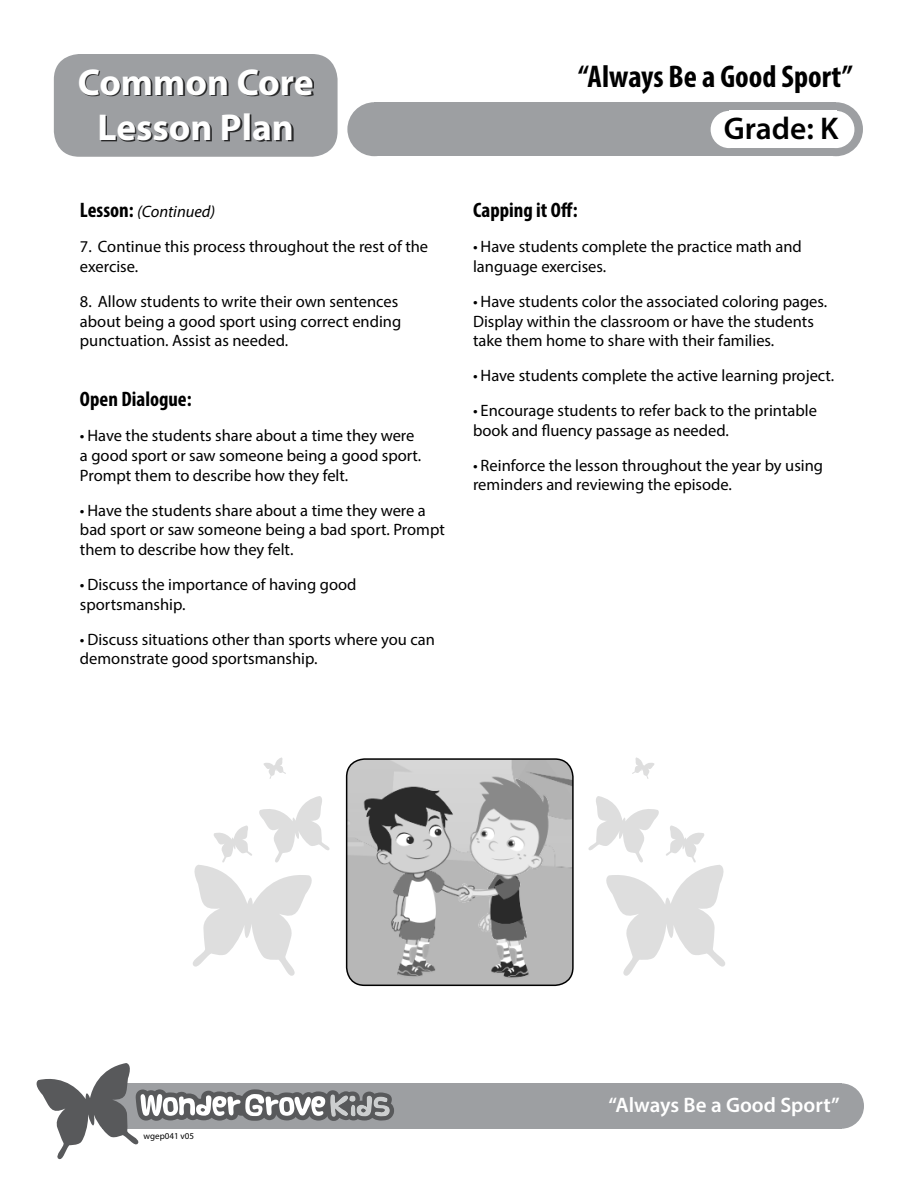
<style>
.page{position:relative;width:918px;height:1188px;background:#fff}
.page>*{position:absolute;margin:0;border:0;box-sizing:border-box;transform-origin:0 0}
.t1{font:700 37.5px/45px "Myriad Pro";color:#fff;text-align:center}
.t2{font:700 condensed 31.5px "Myriad Pro";color:#000}
.t3{font:600 31.5px "Myriad Pro";color:#000}
.t4{font:700 condensed 21px "Myriad Pro";color:#000}
.t5{font:600 21px "Myriad Pro";color:#fff}
.t6{font:16.5px/19.8px "Myriad Pro";color:#000}
.t7{font:italic 16.5px "Myriad Pro";color:#000}
.t8{font:9px "Myriad Pro";color:#000}
.s1{font-weight:700;font-style:normal;font-stretch:condensed;font-size:21px}
</style>
<div class="page">
<div style="left:54px;top:54px;width:284px;height:103px;background:#9d9fa2;border-radius:26px"></div>
<div style="left:819px;top:1083px;width:45px;height:46px;background:#9d9fa2;border-radius:50%"></div>
<div style="left:102px;top:1083px;width:739px;height:46px;background:#9d9fa2"></div>
<svg style="left:36px;top:1063px;width:358px;height:97px"></svg>
<div style="left:80px;top:70px;width:234px;height:72px;background:#000;opacity:.75"></div>
<div style="left:809px;top:102px;width:54px;height:54px;background:#9d9fa2;border-radius:50%"></div>
<div style="left:347px;top:102px;width:54px;height:54px;background:#9d9fa2;border-radius:50%"></div>
<div style="left:374px;top:102px;width:462px;height:54px;background:#9d9fa2"></div>
<div style="left:818px;top:111px;width:36px;height:37px;background:#fff;border-radius:50%"></div>
<div style="left:729px;top:111px;width:108px;height:37px;background:#fff"></div>
<div style="left:711px;top:111px;width:37px;height:37px;background:#fff;border-radius:50%"></div>
<svg style="left:588px;top:796px;width:137px;height:180px"></svg>
<svg style="left:632px;top:757px;width:22px;height:22px"></svg>
<svg style="left:193px;top:796px;width:137px;height:180px"></svg>
<svg style="left:264px;top:757px;width:22px;height:22px"></svg>
<img style="left:347px;top:761px;width:226px;height:224px">
<div style="left:346px;top:758px;width:228px;height:228px;border:2px solid #000;border-radius:18px"></div>
<h1 class="t1" style="left:78px;top:58px;width:237px">Common Core<br>Lesson Plan</h1>
<p class="t7" style="left:80px;top:202px;width:137px"><span class="s1">Lesson:</span> (Continued)</p>
<p class="t6" style="left:80px;top:236px;width:350px">7. Continue this process throughout the rest of the exercise.</p>
<p class="t6" style="left:80px;top:291px;width:323px">8. Allow students to write their own sentences about being a good sport using correct ending punctuation. Assist as needed.</p>
<p class="t4" style="left:80px;top:386px;width:113px">Open Dialogue:</p>
<p class="t6" style="left:80px;top:425px;width:343px">• Have the students share about a time they were a good sport or saw someone being a good sport.<br>Prompt them to describe how they felt.</p>
<p class="t6" style="left:80px;top:500px;width:366px">• Have the students share about a time they were a bad sport or saw someone being a bad sport. Prompt them to describe how they felt.</p>
<p class="t6" style="left:80px;top:574px;width:278px">• Discuss the importance of having good sportsmanship.</p>
<p class="t6" style="left:80px;top:629px;width:356px">• Discuss situations other than sports where you can demonstrate good sportsmanship.</p>
<h2 class="t2" style="left:578px;top:56px;width:276px">“Always Be a Good Sport”</h2>
<h2 class="t3" style="left:724px;top:109px;width:116px">Grade: K</h2>
<p class="t4" style="left:473px;top:197px;width:106px">Capping it Off:</p>
<p class="t6" style="left:473px;top:236px;width:330px">• Have students complete the practice math and language exercises.</p>
<p class="t6" style="left:473px;top:291px;width:356px">• Have students color the associated coloring pages.<br>Display within the classroom or have the students take them home to share with their families.</p>
<p class="t6" style="left:473px;top:365px;width:363px">• Have students complete the active learning project.</p>
<p class="t6" style="left:473px;top:400px;width:345px">• Encourage students to refer back to the printable book and fluency passage as needed.</p>
<p class="t6" style="left:473px;top:455px;width:352px">• Reinforce the lesson throughout the year by using reminders and reviewing the episode.</p>
<p class="t8" style="left:144px;top:1130px;width:52px">wgep041 v05</p>
<p class="t5" style="left:608px;top:1092px;width:233px">“Always Be a Good Sport”</p>
</div>
